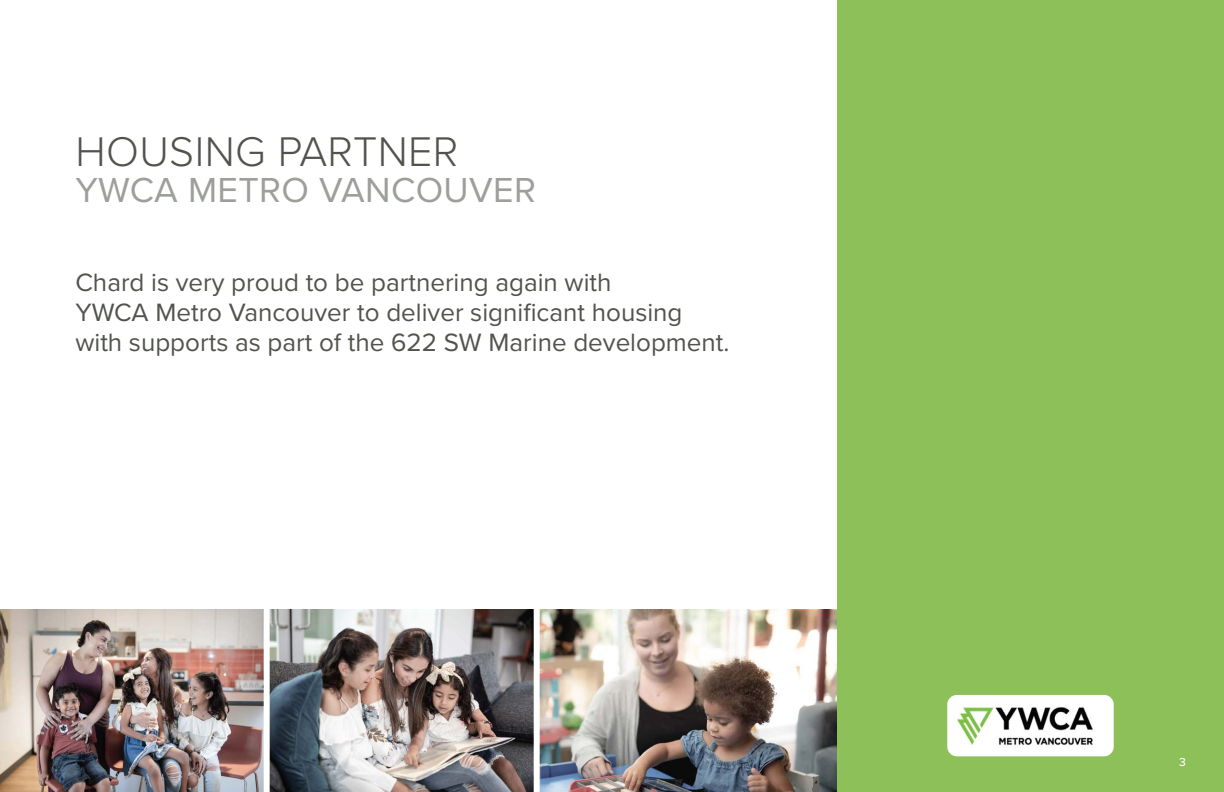
<style>
.page{position:relative;width:1224px;height:792px;background:#fff}
.page>*{position:absolute;margin:0;border:0;box-sizing:border-box;transform-origin:0 0}
.t1{font:300 43px "Proxima Nova";letter-spacing:.01em;color:#51544d}
.t2{font:36px "Proxima Nova";letter-spacing:.01em;color:#9c9f9a}
.t3{font:26px/30px "Proxima Nova";color:#51544d}
.t4{font:500 12px "Proxima Nova";color:#fff}
</style>
<div class="page">
<div style="left:837px;top:0;width:387px;height:792px;background:#8dc059"></div>
<img style="left:947px;top:695px;width:167px;height:61px">
<img style="left:0;top:610px;width:534px;height:182px">
<img style="left:540px;top:610px;width:297px;height:182px">
<div style="left:264px;top:598px;width:6px;height:194px;background:#fff"></div>
<p class="t1" style="left:75px;top:127px;width:385px">HOUSING PARTNER</p>
<p class="t2" style="left:75px;top:169px;width:462px">YWCA METRO VANCOUVER</p>
<p class="t3" style="left:75px;top:267px;width:538px">Chard is very proud to be partnering again with</p>
<p class="t3" style="left:75px;top:297px;width:656px">YWCA Metro Vancouver to deliver significant housing with supports as part of the 622 SW Marine development.</p>
<p class="t4" style="left:1179px;top:753px;width:8px">3</p>
</div>
